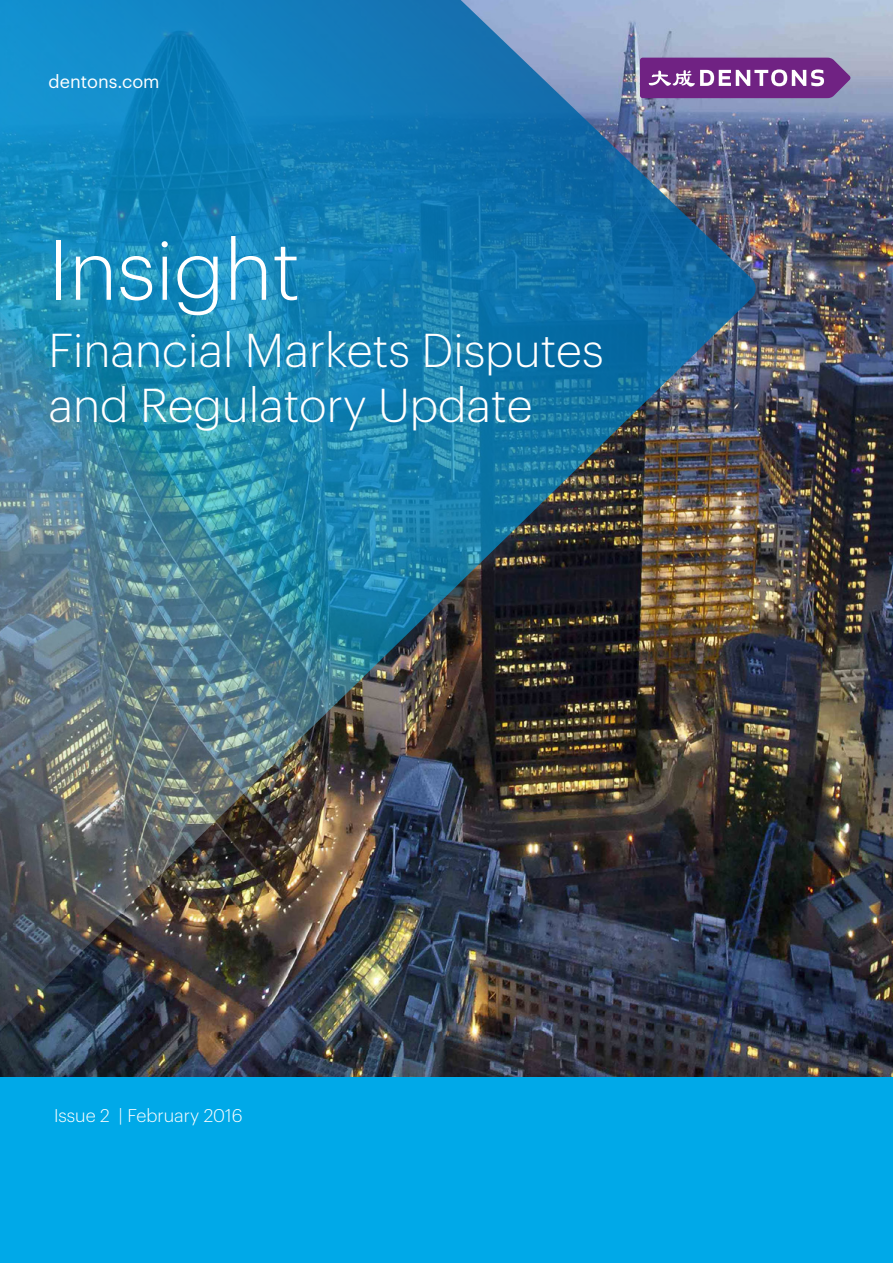
<style>
.page{position:relative;width:893px;height:1263px;background:#fff}
.page>*{position:absolute;margin:0;border:0;box-sizing:border-box;transform-origin:0 0}
.t1{font:300 82.5px "Dentons Sans";color:#fff}
.t2{font:300 46.5px/55.8px "Dentons Sans";color:#fff}
.t3{font:300 18px "Dentons Sans";color:#fff}
.t4{font:18px "Dentons Sans";color:#fff}
</style>
<div class="page">
<div style="left:0;top:1074px;width:893px;height:189px;background:#00a9e8"></div>
<img style="left:0;top:0;width:893px;height:1076px">
<img style="left:0;top:0;width:757px;height:1044px">
<svg style="left:640px;top:58px;width:210px;height:40px;background:#864797"></svg>
<p class="t4" style="left:49px;top:68px;width:113px">dentons.com</p>
<h1 class="t1" style="left:49px;top:210px;width:253px">Insight</h1>
<p class="t2" style="left:49px;top:318px;width:557px">Financial Markets Disputes and Regulatory Update</p>
<p class="t3" style="left:54px;top:1102px;width:190px">Issue 2 | February 2016</p>
</div>
